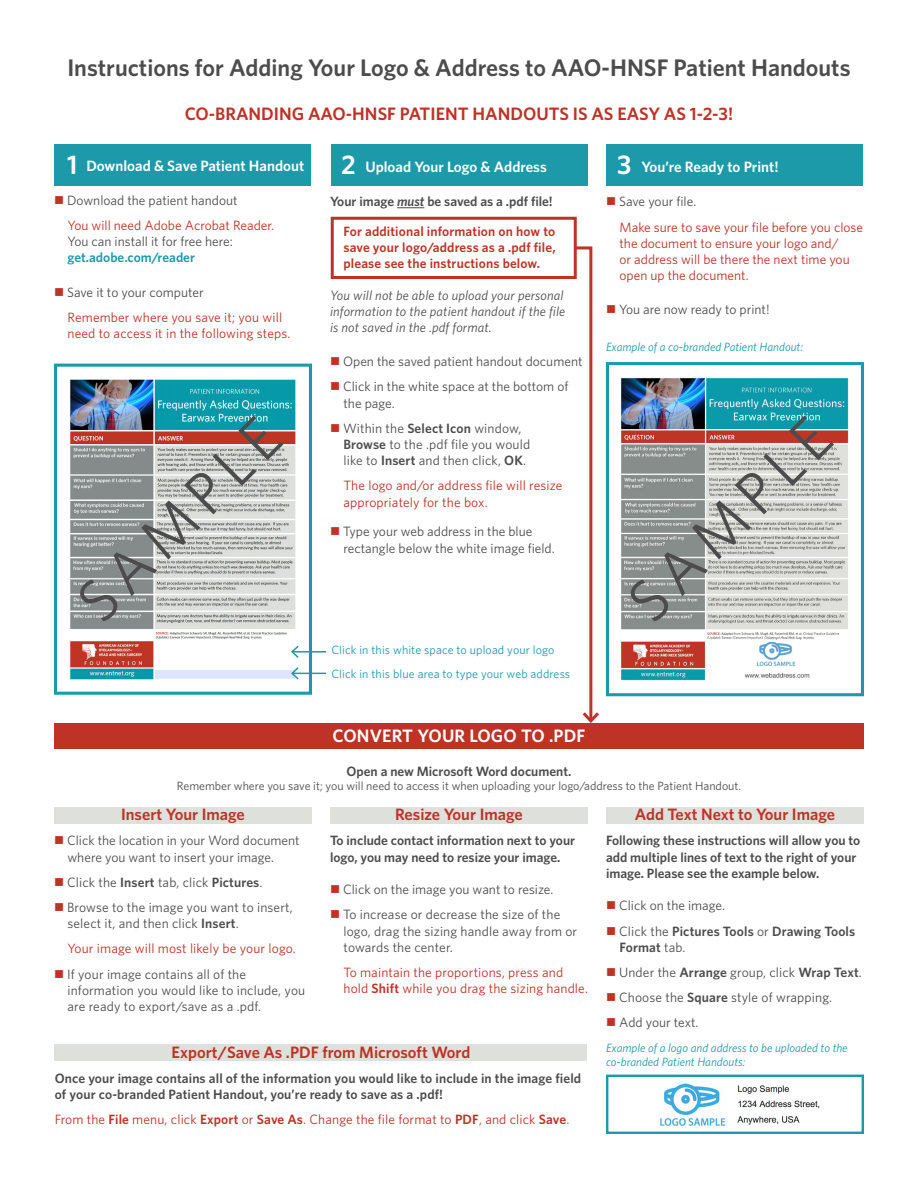
<style>
.page{position:relative;width:918px;height:1188px;background:#fff}
.page>*{position:absolute;margin:0;border:0;box-sizing:border-box;transform-origin:0 0}
.t1{font:60px "Whitney";color:#4d4c4c}
.t2{font:600 27px "Whitney";color:#fff}
.t3{font:600 24px "Whitney";color:#4d4c4c}
.t4{font:600 18px "Whitney";color:#bf3226}
.t5{font:600 18px "Whitney";letter-spacing:.01em;color:#fff}
.t6{font:600 16.5px "Whitney";color:#bf3226}
.t7{font:600 15px "Whitney";color:#fff}
.t8{font:13.5px/16.2px "Whitney";color:#4d4c4c}
.t9{font:13.5px/16.2px "Whitney";letter-spacing:.005em;color:#bf3226}
.t10{font:600 13.5px/16.2px "Whitney";color:#4d4c4c}
.t11{font:italic 13.5px/16.2px "Whitney";letter-spacing:.01em;color:#4d4c4c}
.t12{font:600 13.5px/16.2px "Whitney";letter-spacing:.01em;color:#bf3226;text-align:justify}
.t13{font:italic 12px/14.4px "Whitney";color:#1d9aa9}
.t14{font:12px "Whitney";color:#4d4c4c}
.t15{font:12px "Whitney";letter-spacing:.01em;color:#1d9aa9}
.s1{color:#bf3226}
.s2{color:#4d4c4c}
.s3{font-weight:600;color:#1d9aa9}
.s4{font-style:italic}
.s5{font-weight:600}
.s6{font-weight:400}
</style>
<div class="page">
<div style="left:54px;top:723px;width:810px;height:26px;background:#bf3226"></div>
<div style="left:55px;top:145px;width:256px;height:41px;background:#1d9aa9"></div>
<div style="left:332px;top:145px;width:256px;height:41px;background:#1d9aa9"></div>
<div style="left:607px;top:145px;width:256px;height:41px;background:#1d9aa9"></div>
<svg style="left:397px;top:207px;width:27px;height:1px"></svg>
<img style="left:70px;top:379px;width:238px;height:301px">
<div style="left:54px;top:364px;width:258px;height:331px;border:3px solid #1d9aa9"></div>
<hr style="left:292px;top:673px;width:34px;height:1px;background:#1d9aa9">
<svg style="left:290px;top:666px;width:10px;height:14px"></svg>
<hr style="left:292px;top:651px;width:34px;height:2px;background:#1d9aa9">
<svg style="left:290px;top:644px;width:10px;height:15px"></svg>
<img style="left:621px;top:378px;width:228px;height:303px">
<div style="left:606px;top:362px;width:258px;height:334px;border:3px solid #1d9aa9"></div>
<div style="left:54px;top:807px;width:258px;height:17px;background:#dee0db"></div>
<div style="left:330px;top:807px;width:258px;height:17px;background:#dee0db"></div>
<div style="left:606px;top:807px;width:258px;height:17px;background:#dee0db"></div>
<img style="left:660px;top:1083px;width:160px;height:43px">
<div style="left:606px;top:1075px;width:258px;height:59px;border:2px solid #1d9aa9"></div>
<div style="left:55px;top:1044px;width:532px;height:17px;background:#dee0db"></div>
<div style="left:331px;top:217px;width:246px;height:62px;border:3px solid #bf3226"></div>
<svg style="left:573px;top:245px;width:26px;height:478px"></svg>
<p class="t3" style="left:67px;top:51px;width:785px">Instructions for Adding Your Logo &amp; Address to AAO-HNSF Patient Handouts</p>
<p class="t4" style="left:185px;top:101px;width:550px">CO-BRANDING AAO-HNSF PATIENT HANDOUTS IS AS EASY AS 1-2-3!</p>
<p class="t7" style="left:86px;top:156px;width:219px">Download &amp; Save Patient Handout</p>
<p class="t8" style="left:54px;top:192px;width:185px"><span class="s1">■</span> Download the patient handout</p>
<p class="t9" style="left:68px;top:217px;width:208px">You will need Adobe Acrobat Reader.<br><span class="s2">You can install it for free here: </span><span class="s3">get.adobe.com/reader</span></p>
<p class="t8" style="left:54px;top:284px;width:151px"><span class="s1">■</span> Save it to your computer</p>
<p class="t9" style="left:68px;top:309px;width:225px">Remember where you save it; you will need to access it in the following steps.</p>
<p class="t2" style="left:67px;top:147px;width:12px">1</p>
<p class="t2" style="left:341px;top:147px;width:16px">2</p>
<p class="t2" style="left:617px;top:147px;width:16px">3</p>
<p class="t7" style="left:365px;top:157px;width:183px">Upload Your Logo &amp; Address</p>
<p class="t10" style="left:330px;top:193px;width:224px">Your image <span class="s4">must</span> be saved as a .pdf file!</p>
<p class="t12" style="left:344px;top:223px;width:214px">For additional information on how to save your logo/address as a .pdf file, please see the instructions below.</p>
<p class="t11" style="left:330px;top:287px;width:237px">You will not be able to upload your personal information to the patient handout if the file is not saved in the .pdf format.</p>
<p class="t8" style="left:330px;top:353px;width:254px"><span class="s1">■</span> Open the saved patient handout document</p>
<p class="t8" style="left:344px;top:378px;width:226px;text-indent:-14px"><span class="s1">■</span> Click in the white space at the bottom of the page.</p>
<p class="t8" style="left:344px;top:420px;width:188px;text-indent:-14px"><span class="s1">■</span> Within the <span class="s5">Select Icon</span> window,<br><span class="s5">Browse</span> to the .pdf file you would like to <span class="s5">Insert</span> and then click, <span class="s5">OK</span>.</p>
<p class="t9" style="left:344px;top:477px;width:220px">The logo and/or address file will resize appropriately for the box.</p>
<p class="t8" style="left:344px;top:523px;width:213px;text-indent:-14px"><span class="s1">■</span> Type your web address in the blue rectangle below the white image field.</p>
<p class="t7" style="left:641px;top:157px;width:139px">You’re Ready to Print!</p>
<p class="t8" style="left:606px;top:193px;width:92px"><span class="s1">■</span> Save your file.</p>
<p class="t9" style="left:620px;top:218px;width:245px">Make sure to save your file before you close the document to ensure your logo and/<br>or address will be there the next time you open up the document.</p>
<p class="t8" style="left:606px;top:301px;width:165px"><span class="s1">■</span> You are now ready to print!</p>
<p class="t13" style="left:606px;top:340px;width:199px">Example of a co-branded Patient Handout:</p>
<p class="t1" style="left:59px;top:583px;width:260px;rotate:-45deg">SAMPLE</p>
<p class="t1" style="left:610px;top:583px;width:260px;rotate:-45deg">SAMPLE</p>
<p class="t15" style="left:332px;top:642px;width:225px">Click in this white space to upload your logo</p>
<p class="t15" style="left:332px;top:666px;width:240px">Click in this blue area to type your web address</p>
<p class="t5" style="left:333px;top:723px;width:254px">CONVERT YOUR LOGO TO .PDF</p>
<p class="t10" style="left:347px;top:763px;width:226px">Open a new Microsoft Word document.</p>
<p class="t14" style="left:177px;top:778px;width:566px">Remember where you save it; you will need to access it when uploading your logo/address to the Patient Handout.</p>
<p class="t6" style="left:121px;top:803px;width:125px">Insert Your Image</p>
<p class="t8" style="left:68px;top:832px;width:234px;text-indent:-14px"><span class="s1">■</span> Click the location in your Word document where you want to insert your image.</p>
<p class="t8" style="left:54px;top:874px;width:210px"><span class="s1">■</span> Click the <span class="s5">Insert</span> tab, click <span class="s5">Pictures</span>.</p>
<p class="t8" style="left:68px;top:899px;width:227px;text-indent:-14px"><span class="s1">■</span> Browse to the image you want to insert, select it, and then click <span class="s5">Insert</span>.</p>
<p class="t9" style="left:68px;top:940px;width:230px">Your image will most likely be your logo.</p>
<p class="t8" style="left:68px;top:965px;width:239px;text-indent:-14px"><span class="s1">■</span> If your image contains all of the information you would like to include, you are ready to export/save as a .pdf.</p>
<p class="t6" style="left:635px;top:803px;width:202px">Add Text Next to Your Image</p>
<p class="t10" style="left:606px;top:832px;width:256px">Following these instructions will allow you to add multiple lines of text to the right of your image. Please see the example below.</p>
<p class="t8" style="left:606px;top:897px;width:121px"><span class="s1">■</span> Click on the image.</p>
<p class="t10" style="left:620px;top:923px;width:237px;text-indent:-14px"><span class="s1">■</span> <span class="s6">Click the</span> Pictures Tools <span class="s6">or</span> Drawing Tools<br>Format <span class="s6">tab.</span></p>
<p class="t8" style="left:606px;top:964px;width:257px"><span class="s1">■</span> Under the <span class="s5">Arrange</span> group, click <span class="s5">Wrap Text</span>.</p>
<p class="t8" style="left:606px;top:989px;width:228px"><span class="s1">■</span> Choose the <span class="s5">Square</span> style of wrapping.</p>
<p class="t8" style="left:606px;top:1014px;width:94px"><span class="s1">■</span> Add your text.</p>
<p class="t13" style="left:606px;top:1040px;width:243px">Example of a logo and address to be uploaded to the co-branded Patient Handouts:</p>
<p class="t6" style="left:395px;top:803px;width:129px">Resize Your Image</p>
<p class="t10" style="left:330px;top:832px;width:247px">To include contact information next to your logo, you may need to resize your image.</p>
<p class="t8" style="left:330px;top:881px;width:225px"><span class="s1">■</span> Click on the image you want to resize.</p>
<p class="t8" style="left:344px;top:906px;width:235px;text-indent:-14px"><span class="s1">■</span> To increase or decrease the size of the logo, drag the sizing handle away from or towards the center.</p>
<p class="t9" style="left:344px;top:964px;width:246px">To maintain the proportions, press and hold <span class="s5">Shift</span> while you drag the sizing handle.</p>
<p class="t6" style="left:172px;top:1041px;width:300px">Export/Save As .PDF from Microsoft Word</p>
<p class="t10" style="left:55px;top:1070px;width:528px">Once your image contains all of the information you would like to include in the image field of your co-branded Patient Handout, you’re ready to save as a .pdf!</p>
<p class="t9" style="left:55px;top:1111px;width:516px">From the <span class="s5">File</span> menu, click <span class="s5">Export</span> or <span class="s5">Save As</span>. Change the file format to <span class="s5">PDF</span>, and click <span class="s5">Save</span>.</p>
</div>
